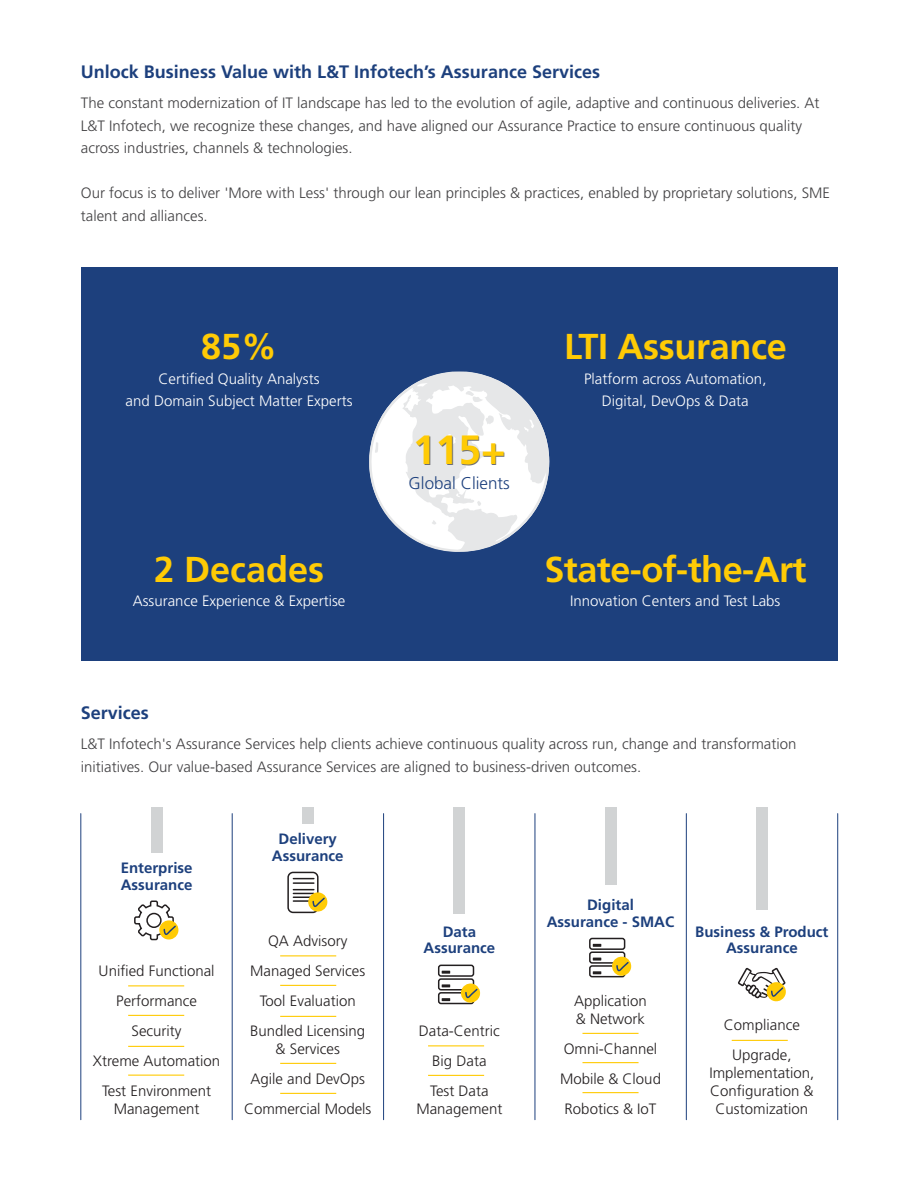
<style>
.page{position:relative;width:919px;height:1188px;background:#fff}
.page>*{position:absolute;margin:0;border:0;box-sizing:border-box;transform-origin:0 0}
.t1{font:700 40.8px "Frutiger LT Std";color:#ffcb05}
.t2{font:700 36px "Frutiger LT Std";letter-spacing:-.01em;color:#ffcb05}
.t3{font:700 18px "Frutiger LT Std";color:#1d407d}
.t4{font:300 16.95px "Frutiger LT Std";color:#1d407d}
.t5{font:300 15px/22.5px "Frutiger LT Std";color:#414042}
.t6{font:300 15px/30px "Frutiger LT Std";color:#231f20;text-align:center}
.t7{font:300 15px/22.5px "Frutiger LT Std";color:#fff;text-align:center}
.t8{font:700 15px/16.5px "Frutiger LT Std";color:#1d407d;text-align:center}
</style>
<div class="page">
<div style="left:81px;top:268px;width:756px;height:393px;background:#1d407d"></div>
<svg style="left:369px;top:372px;width:181px;height:180px"></svg>
<hr style="left:232px;top:814px;width:1px;height:306px;background:#1d407d">
<hr style="left:383px;top:814px;width:1px;height:306px;background:#1d407d">
<hr style="left:534px;top:814px;width:1px;height:306px;background:#1d407d">
<hr style="left:685px;top:814px;width:1px;height:306px;background:#1d407d">
<hr style="left:836px;top:814px;width:1px;height:306px;background:#1d407d">
<hr style="left:80px;top:814px;width:1px;height:306px;background:#1d407d">
<svg style="left:134px;top:900px;width:45px;height:41px"></svg>
<hr style="left:128px;top:985px;width:56px;height:1px;background:#ffcb05">
<hr style="left:128px;top:1015px;width:56px;height:1px;background:#ffcb05">
<hr style="left:128px;top:1046px;width:56px;height:1px;background:#ffcb05">
<hr style="left:128px;top:1075px;width:56px;height:1px;background:#ffcb05">
<div style="left:287px;top:872px;width:31px;height:41px;border:2px solid #231f20;border-radius:5px"></div>
<svg style="left:293px;top:878px;width:21px;height:1px"></svg>
<hr style="left:293px;top:882px;width:21px;height:2px;background:#231f20">
<svg style="left:293px;top:889px;width:35px;height:23px"></svg>
<hr style="left:280px;top:1063px;width:56px;height:1px;background:#ffcb05">
<hr style="left:280px;top:1093px;width:56px;height:1px;background:#ffcb05">
<hr style="left:280px;top:1016px;width:56px;height:1px;background:#ffcb05">
<hr style="left:280px;top:985px;width:56px;height:1px;background:#ffcb05">
<hr style="left:280px;top:955px;width:56px;height:1px;background:#ffcb05">
<div style="left:437px;top:965px;width:37px;height:12px;border:2px solid #231f20;border-radius:2px"></div>
<div style="left:437px;top:978px;width:37px;height:13px;border:2px solid #231f20;border-radius:2px"></div>
<div style="left:437px;top:992px;width:37px;height:12px;border:2px solid #231f20;border-radius:2px"></div>
<svg style="left:441px;top:971px;width:9px;height:3px"></svg>
<svg style="left:441px;top:984px;width:9px;height:3px"></svg>
<svg style="left:441px;top:998px;width:9px;height:3px"></svg>
<svg style="left:460px;top:983px;width:20px;height:20px"></svg>
<hr style="left:428px;top:1045px;width:56px;height:1px;background:#ffcb05">
<hr style="left:428px;top:1075px;width:56px;height:1px;background:#ffcb05">
<div style="left:588px;top:938px;width:37px;height:12px;border:2px solid #231f20;border-radius:2px"></div>
<div style="left:588px;top:951px;width:37px;height:13px;border:2px solid #231f20;border-radius:2px"></div>
<div style="left:588px;top:965px;width:37px;height:12px;border:2px solid #231f20;border-radius:2px"></div>
<svg style="left:592px;top:944px;width:9px;height:3px"></svg>
<svg style="left:592px;top:958px;width:9px;height:3px"></svg>
<svg style="left:592px;top:971px;width:9px;height:3px"></svg>
<svg style="left:611px;top:956px;width:20px;height:21px"></svg>
<hr style="left:582px;top:1033px;width:56px;height:1px;background:#ffcb05">
<hr style="left:582px;top:1062px;width:56px;height:1px;background:#ffcb05">
<hr style="left:582px;top:1092px;width:56px;height:1px;background:#ffcb05">
<svg style="left:738px;top:968px;width:48px;height:34px"></svg>
<hr style="left:731px;top:1040px;width:56px;height:1px;background:#ffcb05">
<div style="left:151px;top:807px;width:11px;height:45px;background:#d1d3d4"></div>
<div style="left:302px;top:807px;width:11px;height:16px;background:#d1d3d4"></div>
<div style="left:453px;top:807px;width:12px;height:107px;background:#d1d3d4"></div>
<div style="left:604px;top:807px;width:12px;height:78px;background:#d1d3d4"></div>
<div style="left:755px;top:807px;width:12px;height:103px;background:#d1d3d4"></div>
<p class="t3" style="left:81px;top:61px;width:520px">Unlock Business Value with L&amp;T Infotech’s Assurance Services</p>
<p class="t5" style="left:81px;top:92px;width:739px">The constant modernization of IT landscape has led to the evolution of agile, adaptive and continuous deliveries. At<br>L&amp;T Infotech, we recognize these changes, and have aligned our Assurance Practice to ensure continuous quality across industries, channels &amp; technologies.</p>
<p class="t5" style="left:81px;top:182px;width:750px">Our focus is to deliver 'More with Less' through our lean principles &amp; practices, enabled by proprietary solutions, SME talent and alliances.</p>
<h2 class="t2" style="left:201px;top:326px;width:78px">85%</h2>
<h2 class="t2" style="left:564px;top:326px;width:224px">LTI Assurance</h2>
<p class="t7" style="left:126px;top:368px;width:228px">Certified Quality Analysts<br>and Domain Subject Matter Experts</p>
<p class="t7" style="left:583px;top:368px;width:184px">Platform across Automation,<br>Digital, DevOps &amp; Data</p>
<h1 class="t1" style="left:412px;top:426px;width:94px">115+</h1>
<p class="t4" style="left:408px;top:474px;width:103px">Global Clients</p>
<h2 class="t2" style="left:154px;top:548px;width:172px">2 Decades</h2>
<h2 class="t2" style="left:544px;top:548px;width:263px">State-of-the-Art</h2>
<p class="t7" style="left:133px;top:590px;width:214px">Assurance Experience &amp; Expertise</p>
<p class="t7" style="left:570px;top:590px;width:212px">Innovation Centers and Test Labs</p>
<p class="t3" style="left:81px;top:703px;width:70px">Services</p>
<p class="t5" style="left:81px;top:733px;width:716px">L&amp;T Infotech's Assurance Services help clients achieve continuous quality across run, change and transformation initiatives. Our value-based Assurance Services are aligned to business-driven outcomes.</p>
<p class="t8" style="left:121px;top:860px;width:73px;text-align:left">Enterprise<br>Assurance</p>
<p class="t6" style="left:93px;top:956px;width:129px">Unified Functional<br>Performance<br>Security<br>Xtreme Automation<br>Test Environment</p>
<p class="t6" style="left:114px;top:1094px;width:87px">Management</p>
<p class="t8" style="left:272px;top:831px;width:73px">Delivery<br>Assurance</p>
<p class="t6" style="left:250px;top:926px;width:117px">QA Advisory<br>Managed Services<br>Tool Evaluation<br>Bundled Licensing</p>
<p class="t6" style="left:244px;top:1034px;width:129px">&amp; Services<br>Agile and DevOps<br>Commercial Models</p>
<p class="t8" style="left:423px;top:924px;width:73px">Data<br>Assurance</p>
<p class="t6" style="left:419px;top:1016px;width:82px">Data-Centric<br>Big Data<br>Test Data</p>
<p class="t6" style="left:416px;top:1094px;width:87px">Management</p>
<p class="t8" style="left:546px;top:897px;width:129px">Digital<br>Assurance - SMAC</p>
<p class="t6" style="left:574px;top:992px;width:74px;line-height:18px;text-align:left">Application &amp; Network</p>
<p class="t6" style="left:559px;top:1034px;width:102px">Omni-Channel<br>Mobile &amp; Cloud<br>Robotics &amp; IoT</p>
<p class="t8" style="left:695px;top:924px;width:135px">Business &amp; Product<br>Assurance</p>
<p class="t6" style="left:723px;top:1010px;width:77px">Compliance<br>Upgrade,</p>
<p class="t6" style="left:709px;top:1064px;width:107px;line-height:18px">Implementation,<br>Configuration &amp;<br>Customization</p>
</div>
